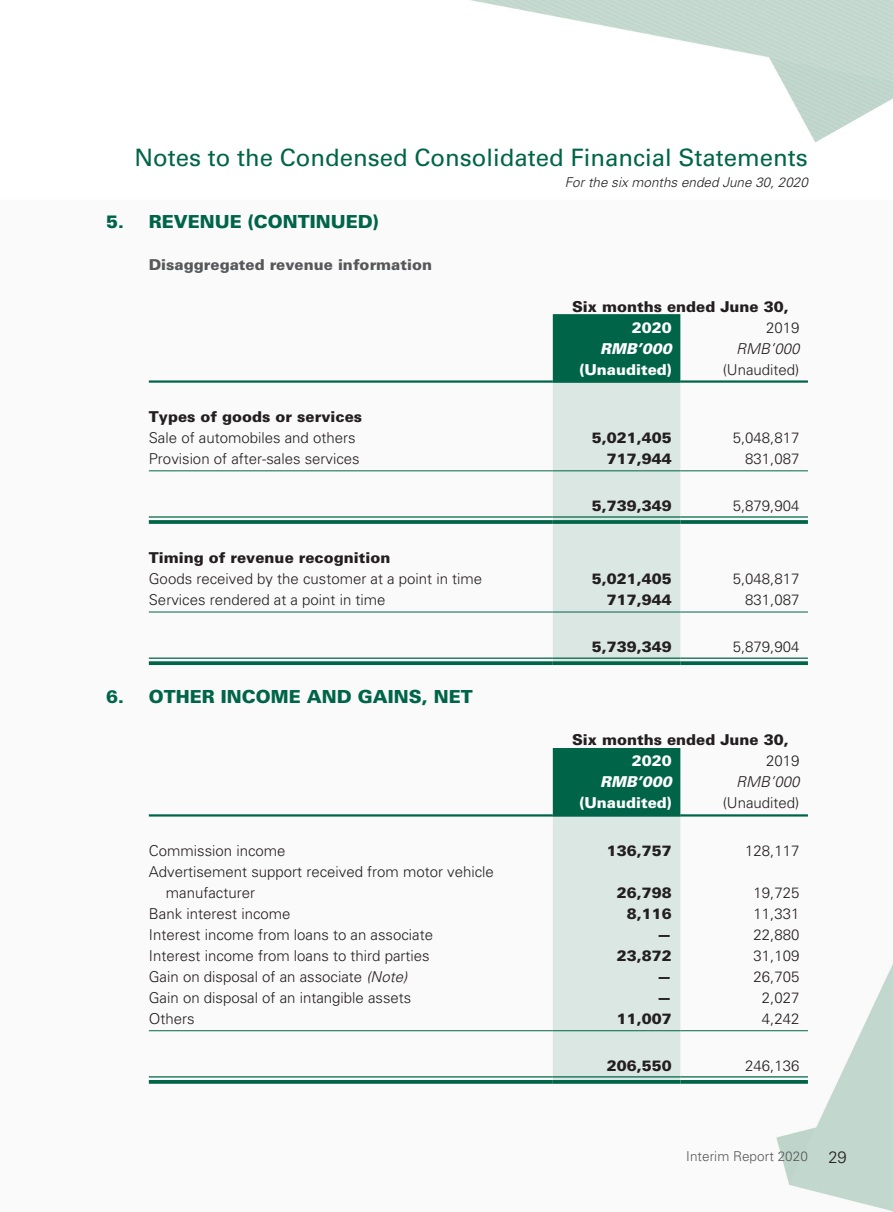
<style>
.page{position:relative;width:893px;height:1212px;background:#fff}
.page>*{position:absolute;margin:0;border:0;box-sizing:border-box;transform-origin:0 0}
.t1{font:24px "Univers LT Std";color:#006548}
._01_H1{font:900 18px "Univers LT Std";color:#006548}
._50_Table_txt{font:300 15px/21px "Univers LT Std";color:#231f20}
._50_Table_txt-2{font:900 15px "Univers LT Std";color:#231f20}
._02_H2{font:900 15px "Univers LT Std";color:#57585a}
._50_Table_txt-3{font:900 15px "Univers LT Std";color:#fff}
._50_Table_txt-4{font:italic 900 15px "Univers LT Std";color:#fff}
._50_Table_txt-5{font:italic 300 15px "Univers LT Std";color:#231f20}
.t2{font:italic 300 13.5px "Univers LT Std";color:#231f20}
.t3{font:300 13.5px "Univers LT Std";letter-spacing:.005em;color:#57585a}
.s1{font-style:italic}
.s2{font-size:16.5px;color:#231f20}
</style>
<div class="page">
<img style="left:148px;top:0;width:745px;height:1212px">
<svg style="left:553px;top:314px;width:127px;height:347px;background:#afcdc3"></svg>
<hr style="left:149px;top:380px;width:404px;height:3px;background:#006548">
<hr style="left:553px;top:380px;width:127px;height:3px;background:#006548">
<hr style="left:680px;top:380px;width:128px;height:3px;background:#006548">
<hr style="left:149px;top:470px;width:404px;height:1px;background:#006548">
<hr style="left:553px;top:470px;width:127px;height:1px;background:#006548">
<hr style="left:680px;top:470px;width:128px;height:1px;background:#006548">
<hr style="left:149px;top:516px;width:404px;height:2px;background:#006548">
<svg style="left:149px;top:520px;width:404px;height:4px;background:#0e6d52"></svg>
<hr style="left:553px;top:516px;width:127px;height:2px;background:#006548">
<svg style="left:553px;top:520px;width:127px;height:4px"></svg>
<hr style="left:680px;top:516px;width:128px;height:2px;background:#006548">
<svg style="left:680px;top:520px;width:128px;height:4px"></svg>
<hr style="left:149px;top:612px;width:404px;height:1px;background:#006548">
<hr style="left:553px;top:612px;width:127px;height:1px;background:#006548">
<hr style="left:680px;top:612px;width:128px;height:1px;background:#006548">
<hr style="left:149px;top:657px;width:404px;height:2px;background:#006548">
<svg style="left:149px;top:661px;width:404px;height:4px;background:#127055"></svg>
<hr style="left:553px;top:657px;width:127px;height:2px;background:#006548">
<svg style="left:553px;top:661px;width:127px;height:4px"></svg>
<hr style="left:680px;top:657px;width:128px;height:2px;background:#006548">
<svg style="left:680px;top:661px;width:128px;height:4px"></svg>
<svg style="left:553px;top:748px;width:127px;height:332px;background:#adccc2"></svg>
<hr style="left:149px;top:814px;width:404px;height:2px;background:#006548">
<hr style="left:553px;top:814px;width:127px;height:2px;background:#006548">
<hr style="left:680px;top:814px;width:128px;height:2px;background:#006548">
<hr style="left:149px;top:1030px;width:404px;height:1px;background:#006548">
<hr style="left:553px;top:1030px;width:127px;height:1px;background:#006548">
<hr style="left:680px;top:1030px;width:128px;height:1px;background:#006548">
<hr style="left:149px;top:1076px;width:404px;height:1px;background:#006548">
<svg style="left:149px;top:1080px;width:404px;height:4px;background:#0f6d52"></svg>
<hr style="left:553px;top:1076px;width:127px;height:1px;background:#006548">
<svg style="left:553px;top:1080px;width:127px;height:4px"></svg>
<hr style="left:680px;top:1076px;width:128px;height:1px;background:#006548">
<svg style="left:680px;top:1080px;width:128px;height:4px"></svg>
<h1 class="t1" style="left:134px;top:143px;width:675px">Notes to the Condensed Consolidated Financial Statements</h1>
<p class="_01_H1" style="left:106px;top:210px;width:274px">5. REVENUE (CONTINUED)</p>
<p class="_02_H2" style="left:149px;top:255px;width:285px">Disaggregated revenue information</p>
<p class="t2" style="left:565px;top:174px;width:245px">For the six months ended June 30, 2020</p>
<p class="_50_Table_txt-2" style="left:572px;top:297px;width:218px">Six months ended June 30,</p>
<p class="_50_Table_txt-3" style="left:632px;top:318px;width:42px">2020</p>
<p class="_50_Table_txt" style="left:766px;top:317px;width:35px">2019</p>
<p class="_50_Table_txt-4" style="left:600px;top:339px;width:73px">RMB’000</p>
<p class="_50_Table_txt-5" style="left:736px;top:339px;width:65px">RMB’000</p>
<p class="_50_Table_txt-3" style="left:579px;top:360px;width:94px">(Unaudited)</p>
<p class="_50_Table_txt" style="left:723px;top:359px;width:78px">(Unaudited)</p>
<p class="_50_Table_txt-2" style="left:149px;top:407px;width:215px">Types of goods or services</p>
<p class="_50_Table_txt" style="left:149px;top:427px;width:208px">Sale of automobiles and others</p>
<p class="_50_Table_txt-2" style="left:592px;top:428px;width:82px">5,021,405</p>
<p class="_50_Table_txt" style="left:733px;top:427px;width:68px">5,048,817</p>
<p class="_50_Table_txt" style="left:149px;top:448px;width:212px">Provision of after-sales services</p>
<p class="_50_Table_txt-2" style="left:607px;top:449px;width:67px">717,944</p>
<p class="_50_Table_txt" style="left:745px;top:448px;width:56px">831,087</p>
<p class="_50_Table_txt-2" style="left:592px;top:496px;width:82px">5,739,349</p>
<p class="_50_Table_txt" style="left:733px;top:495px;width:68px">5,879,904</p>
<p class="_50_Table_txt-2" style="left:149px;top:548px;width:243px">Timing of revenue recognition</p>
<p class="_50_Table_txt" style="left:149px;top:568px;width:335px">Goods received by the customer at a point in time</p>
<p class="_50_Table_txt-2" style="left:592px;top:569px;width:82px">5,021,405</p>
<p class="_50_Table_txt" style="left:733px;top:568px;width:68px">5,048,817</p>
<p class="_50_Table_txt" style="left:149px;top:589px;width:238px">Services rendered at a point in time</p>
<p class="_50_Table_txt-2" style="left:607px;top:590px;width:67px">717,944</p>
<p class="_50_Table_txt" style="left:745px;top:589px;width:56px">831,087</p>
<p class="_50_Table_txt-2" style="left:592px;top:637px;width:82px">5,739,349</p>
<p class="_50_Table_txt" style="left:733px;top:636px;width:68px">5,879,904</p>
<p class="_01_H1" style="left:106px;top:686px;width:368px">6. OTHER INCOME AND GAINS, NET</p>
<p class="_50_Table_txt-2" style="left:572px;top:731px;width:218px">Six months ended June 30,</p>
<p class="_50_Table_txt-3" style="left:632px;top:752px;width:42px">2020</p>
<p class="_50_Table_txt" style="left:766px;top:751px;width:35px">2019</p>
<p class="_50_Table_txt-4" style="left:600px;top:773px;width:73px">RMB’000</p>
<p class="_50_Table_txt-5" style="left:736px;top:773px;width:65px">RMB’000</p>
<p class="_50_Table_txt-3" style="left:579px;top:794px;width:94px">(Unaudited)</p>
<p class="_50_Table_txt" style="left:723px;top:793px;width:78px">(Unaudited)</p>
<p class="_50_Table_txt" style="left:149px;top:840px;width:138px">Commission income</p>
<p class="_50_Table_txt-2" style="left:607px;top:841px;width:67px">136,757</p>
<p class="_50_Table_txt" style="left:745px;top:840px;width:56px">128,117</p>
<p class="_50_Table_txt" style="left:166px;top:861px;width:330px;text-indent:-17px">Advertisement support received from motor vehicle manufacturer</p>
<p class="_50_Table_txt-2" style="left:617px;top:883px;width:57px">26,798</p>
<p class="_50_Table_txt" style="left:754px;top:882px;width:47px">19,725</p>
<p class="_50_Table_txt" style="left:149px;top:903px;width:143px">Bank interest income</p>
<p class="_50_Table_txt-2" style="left:627px;top:904px;width:47px">8,116</p>
<p class="_50_Table_txt" style="left:754px;top:903px;width:47px">11,331</p>
<p class="_50_Table_txt" style="left:149px;top:924px;width:286px">Interest income from loans to an associate</p>
<p class="_50_Table_txt-2" style="left:657px;top:925px;width:16px">—</p>
<p class="_50_Table_txt" style="left:754px;top:924px;width:47px">22,880</p>
<p class="_50_Table_txt" style="left:149px;top:945px;width:282px">Interest income from loans to third parties</p>
<p class="_50_Table_txt-2" style="left:617px;top:946px;width:57px">23,872</p>
<p class="_50_Table_txt" style="left:754px;top:945px;width:47px">31,109</p>
<p class="_50_Table_txt" style="left:149px;top:966px;width:260px">Gain on disposal of an associate <span class="s1">(Note)</span></p>
<p class="_50_Table_txt-2" style="left:657px;top:967px;width:16px">—</p>
<p class="_50_Table_txt" style="left:754px;top:966px;width:47px">26,705</p>
<p class="_50_Table_txt" style="left:149px;top:987px;width:264px">Gain on disposal of an intangible assets</p>
<p class="_50_Table_txt-2" style="left:657px;top:988px;width:16px">—</p>
<p class="_50_Table_txt" style="left:762px;top:987px;width:39px">2,027</p>
<p class="_50_Table_txt" style="left:149px;top:1008px;width:47px">Others</p>
<p class="_50_Table_txt-2" style="left:617px;top:1009px;width:57px">11,007</p>
<p class="_50_Table_txt" style="left:762px;top:1008px;width:39px">4,242</p>
<p class="_50_Table_txt-2" style="left:607px;top:1056px;width:67px">206,550</p>
<p class="_50_Table_txt" style="left:745px;top:1055px;width:56px">246,136</p>
<p class="t3" style="left:686px;top:1148px;width:162px">Interim Report 2020 <span class="s2">29</span></p>
</div>
